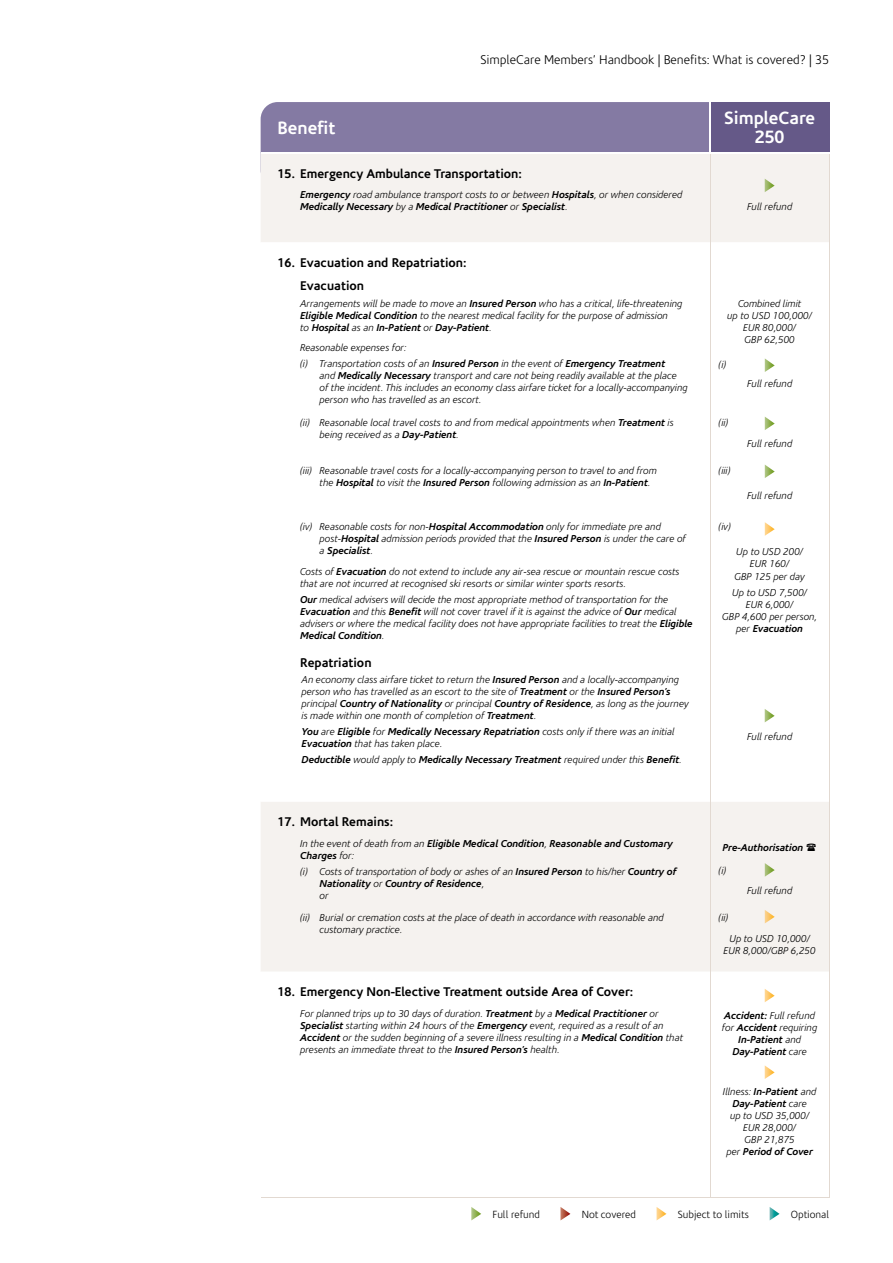
<style>
.page{position:relative;width:893px;height:1263px;background:#fff}
.page>*{position:absolute;margin:0;border:0;box-sizing:border-box;transform-origin:0 0}
.t1{font:700 18px/19.5px "Corisande";color:#fff;text-align:center}
.t2{font:700 12.75px/23.5px "Corisande";color:#000}
.t3{font:300 12.75px "Corisande";color:#000}
.t4{font:300 10.5px "Corisande";color:#000}
.t5{font:italic 300 10.2px/12px "Corisande";color:#000}
.t6{font:italic 700 10.2px/12px "Corisande";color:#000}
.s1{font-weight:300}
.s2{font-weight:700}
</style>
<div class="page">
<div style="left:261px;top:102px;width:565px;height:85px;background:#847aa3;border-radius:17px"></div>
<svg style="left:471px;top:1207px;width:10px;height:13px"></svg>
<svg style="left:560px;top:1207px;width:10px;height:13px"></svg>
<svg style="left:770px;top:1207px;width:9px;height:13px"></svg>
<svg style="left:657px;top:1207px;width:9px;height:13px"></svg>
<div style="left:710px;top:102px;width:119px;height:51px;background:#655988"></div>
<div style="left:261px;top:154px;width:568px;height:88px;background:#f5f2ef"></div>
<svg style="left:261px;top:358px;width:568px;height:721px"></svg>
<hr style="left:261px;top:152px;width:568px;height:2px;background:#fff">
<hr style="left:710px;top:154px;width:1px;height:647px;background:#e2d9d1">
<hr style="left:710px;top:972px;width:1px;height:225px;background:#e2d9d1">
<hr style="left:829px;top:154px;width:1px;height:647px;background:#e2d9d1">
<hr style="left:829px;top:972px;width:1px;height:225px;background:#e2d9d1">
<hr style="left:261px;top:1197px;width:568px;height:1px;background:#e2d9d1">
<hr style="left:709px;top:102px;width:2px;height:50px;background:#fff">
<hr style="left:710px;top:801px;width:1px;height:171px;background:#e2d9d1">
<hr style="left:829px;top:801px;width:1px;height:171px;background:#e2d9d1">
<svg style="left:765px;top:179px;width:10px;height:13px"></svg>
<svg style="left:765px;top:358px;width:10px;height:14px"></svg>
<svg style="left:765px;top:417px;width:10px;height:13px"></svg>
<svg style="left:765px;top:464px;width:10px;height:14px"></svg>
<svg style="left:765px;top:522px;width:10px;height:14px"></svg>
<svg style="left:765px;top:709px;width:10px;height:13px"></svg>
<svg style="left:765px;top:863px;width:10px;height:14px"></svg>
<svg style="left:765px;top:910px;width:10px;height:13px"></svg>
<svg style="left:765px;top:989px;width:10px;height:13px"></svg>
<svg style="left:765px;top:1065px;width:10px;height:14px"></svg>
<svg style="left:807px;top:843px;width:9px;height:8px"></svg>
<p class="t3" style="left:480px;top:53px;width:350px">SimpleCare Members’ Handbook | Benefits: What is covered? | 35</p>
<h1 class="t1" style="left:278px;top:118px;width:59px">Benefit</h1>
<h1 class="t1" style="left:724px;top:108px;width:93px">SimpleCare<br>250</h1>
<p class="t2" style="left:278px;top:162px;width:246px">15. Emergency Ambulance Transportation:</p>
<p class="t6" style="left:300px;top:189px;width:384px">Emergency <span class="s1">road ambulance transport costs to or between</span> Hospitals<span class="s1">, or when considered<br></span>Medically Necessary <span class="s1">by a</span> Medical Practitioner <span class="s1">or</span> Specialist<span class="s1">.</span></p>
<p class="t5" style="left:747px;top:201px;width:47px">Full refund</p>
<p class="t2" style="left:300px;top:251px;width:168px;text-indent:-22px">16. Evacuation and Repatriation:<br>Evacuation</p>
<p class="t5" style="left:300px;top:297px;width:384px">Arrangements will be made to move an <span class="s2">Insured Person</span> who has a critical, life-threatening<br><span class="s2">Eligible Medical Condition</span> to the nearest medical facility for the purpose of admission<br>to <span class="s2">Hospital</span> as an <span class="s2">In-Patient</span> or <span class="s2">Day-Patient</span>.</p>
<p class="t5" style="left:300px;top:340px;width:367px;line-height:16.2px">Reasonable expenses for:<br>(i) Transportation costs of an <span class="s2">Insured Person</span> in the event of <span class="s2">Emergency Treatment</span></p>
<p class="t5" style="left:320px;top:370px;width:370px">and <span class="s2">Medically Necessary</span> transport and care not being readily available at the place of the incident. This includes an economy class airfare ticket for a locally-accompanying person who has travelled as an escort.</p>
<p class="t5" style="left:727px;top:298px;width:86px;text-align:center">Combined limit<br>up to USD 100,000/<br>EUR 80,000/<br>GBP 62,500</p>
<p class="t5" style="left:719px;top:358px;width:9px">(i)</p>
<p class="t5" style="left:747px;top:378px;width:47px">Full refund</p>
<p class="t5" style="left:320px;top:417px;width:356px;text-indent:-20px">(ii) Reasonable local travel costs to and from medical appointments when <span class="s2">Treatment</span> is being received as a <span class="s2">Day-Patient</span>.</p>
<p class="t5" style="left:719px;top:416px;width:11px">(ii)</p>
<p class="t5" style="left:320px;top:465px;width:339px;text-indent:-19px">(iii) Reasonable travel costs for a locally-accompanying person to travel to and from the <span class="s2">Hospital</span> to visit the <span class="s2">Insured Person</span> following admission as an <span class="s2">In-Patient</span>.</p>
<p class="t5" style="left:719px;top:465px;width:13px">(iii)</p>
<p class="t5" style="left:747px;top:437px;width:47px">Full refund</p>
<p class="t5" style="left:747px;top:490px;width:47px">Full refund</p>
<p class="t5" style="left:320px;top:521px;width:368px;text-indent:-20px">(iv) Reasonable costs for non-<span class="s2">Hospital Accommodation</span> only for immediate pre and post-<span class="s2">Hospital</span> admission periods provided that the <span class="s2">Insured Person</span> is under the care of a <span class="s2">Specialist</span>.</p>
<p class="t5" style="left:300px;top:565px;width:381px">Costs of <span class="s2">Evacuation</span> do not extend to include any air-sea rescue or mountain rescue costs that are not incurred at recognised ski resorts or similar winter sports resorts.</p>
<p class="t5" style="left:300px;top:594px;width:394px"><span class="s2">Our</span> medical advisers will decide the most appropriate method of transportation for the <span class="s2">Evacuation</span> and this <span class="s2">Benefit</span> will not cover travel if it is against the advice of <span class="s2">Our</span> medical advisers or where the medical facility does not have appropriate facilities to treat the <span class="s2">Eligible Medical Condition</span>.</p>
<p class="t2" style="left:300px;top:651px;width:73px">Repatriation</p>
<p class="t5" style="left:302px;top:674px;width:389px">An economy class airfare ticket to return the <span class="s2">Insured Person</span> and a locally-accompanying person who has travelled as an escort to the site of <span class="s2">Treatment</span> or the <span class="s2">Insured Person’s </span>principal <span class="s2">Country of Nationality</span> or principal <span class="s2">Country of Residence</span>, as long as the journey is made within one month of completion of <span class="s2">Treatment</span>.</p>
<p class="t5" style="left:302px;top:726px;width:374px"><span class="s2">You</span> are <span class="s2">Eligible</span> for <span class="s2">Medically Necessary Repatriation</span> costs only if there was an initial<br><span class="s2">Evacuation</span> that has taken place.</p>
<p class="t6" style="left:302px;top:754px;width:382px">Deductible <span class="s1">would apply to</span> Medically Necessary Treatment <span class="s1">required under this</span> Benefit<span class="s1">.</span></p>
<p class="t2" style="left:278px;top:810px;width:117px">17. Mortal Remains:</p>
<p class="t6" style="left:300px;top:837px;width:374px"><span class="s1">In the event of death from an</span> Eligible Medical Condition<span class="s1">,</span> Reasonable and Customary<br>Charges <span class="s1">for:</span></p>
<p class="t5" style="left:320px;top:866px;width:358px;text-indent:-19px">(i) Costs of transportation of body or ashes of an <span class="s2">Insured Person</span> to his/her <span class="s2">Country of<br>Nationality</span> or <span class="s2">Country of Residence</span>,<br>or</p>
<p class="t5" style="left:320px;top:912px;width:346px;text-indent:-19px">(ii) Burial or cremation costs at the place of death in accordance with reasonable and customary practice.</p>
<p class="t5" style="left:719px;top:521px;width:14px">(iv)</p>
<p class="t5" style="left:734px;top:546px;width:72px;text-align:center">Up to USD 200/<br>EUR 160/<br>GBP 125 per day</p>
<p class="t5" style="left:722px;top:587px;width:97px;text-align:center">Up to USD 7,500/<br>EUR 6,000/<br>GBP 4,600 per person, per <span class="s2">Evacuation</span></p>
<p class="t5" style="left:747px;top:731px;width:47px">Full refund</p>
<p class="t6" style="left:722px;top:842px;width:82px">Pre-Authorisation</p>
<p class="t5" style="left:719px;top:864px;width:9px">(i)</p>
<p class="t5" style="left:747px;top:885px;width:47px">Full refund</p>
<p class="t5" style="left:719px;top:912px;width:11px">(ii)</p>
<p class="t5" style="left:723px;top:933px;width:94px;text-align:center">Up to USD 10,000/<br>EUR 8,000/GBP 6,250</p>
<p class="t2" style="left:278px;top:980px;width:357px">18. Emergency Non-Elective Treatment outside Area of Cover:</p>
<p class="t5" style="left:300px;top:1007px;width:384px">For planned trips up to 30 days of duration. <span class="s2">Treatment</span> by a <span class="s2">Medical Practitioner</span> or <span class="s2">Specialist</span> starting within 24 hours of the <span class="s2">Emergency</span> event, required as a result of an <span class="s2">Accident</span> or the sudden beginning of a severe illness resulting in a <span class="s2">Medical Condition</span> that presents an immediate threat to the <span class="s2">Insured Person’s</span> health.</p>
<p class="t6" style="left:722px;top:1009px;width:97px;text-align:center">Accident: <span class="s1">Full refund for</span> Accident <span class="s1">requiring<br></span>In-Patient <span class="s1">and<br></span>Day-Patient <span class="s1">care</span></p>
<p class="t5" style="left:723px;top:1086px;width:95px;text-align:center">Illness: <span class="s2">In-Patient</span> and<br><span class="s2">Day-Patient</span> care<br>up to USD 35,000/<br>EUR 28,000/<br>GBP 21,875<br>per <span class="s2">Period of Cover</span></p>
<p class="t4" style="left:493px;top:1209px;width:49px">Full refund</p>
<p class="t4" style="left:582px;top:1209px;width:56px">Not covered</p>
<p class="t4" style="left:678px;top:1209px;width:72px">Subject to limits</p>
<p class="t4" style="left:791px;top:1209px;width:40px">Optional</p>
</div>
